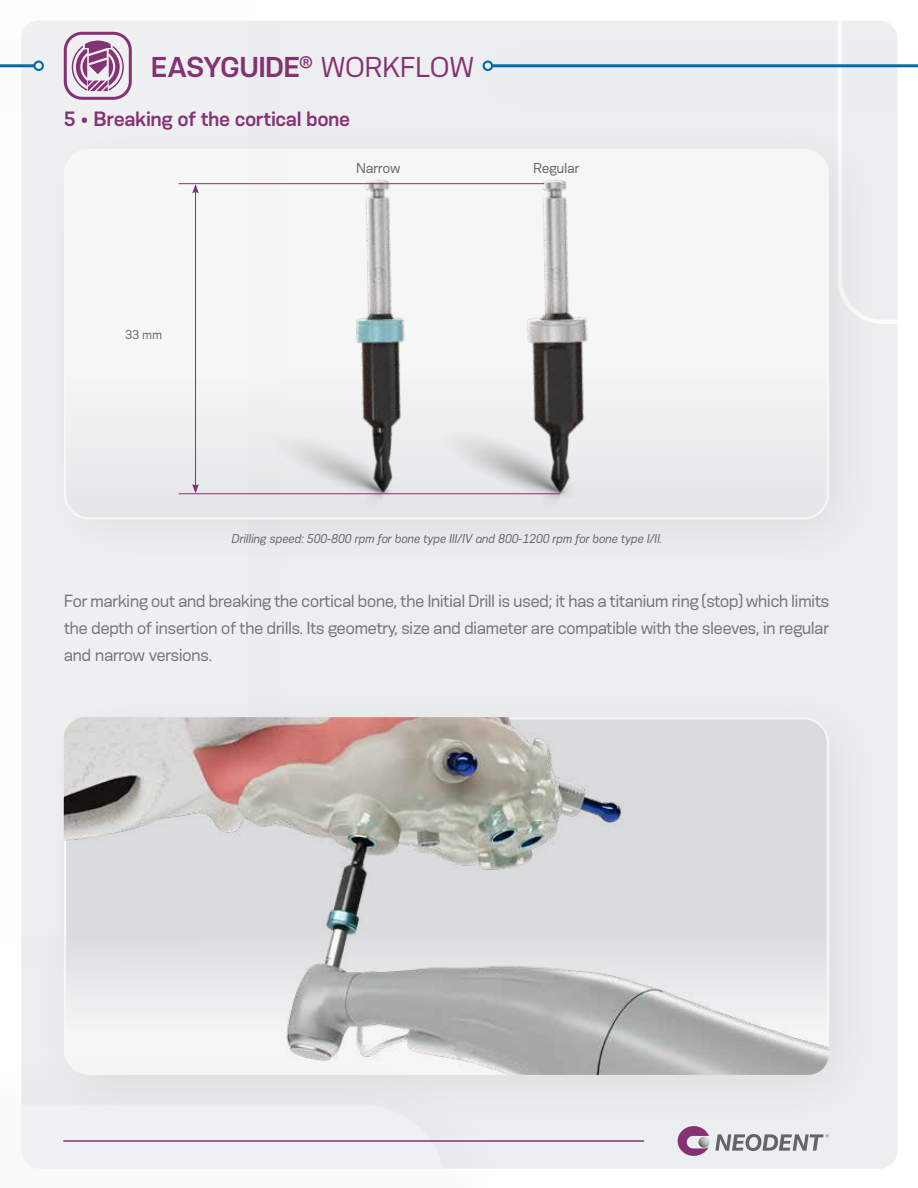
<style>
.page{position:relative;width:918px;height:1188px;background:#fff}
.page>*{position:absolute;margin:0;border:0;box-sizing:border-box;transform-origin:0 0}
.t1{font:600 27px "Konsens";letter-spacing:-.025em;color:#853275}
.t2{font:600 19.5px "Konsens";letter-spacing:-.02em;color:#853275}
.t3{font:16.5px/27px "Konsens";letter-spacing:-.04em;color:#727478;text-align:justify}
.t4{font:13.5px "Konsens";letter-spacing:-.025em;color:#636569}
.t5{font:italic 12px "Konsens";letter-spacing:-.025em;color:#636569}
.t6{font:12px "Konsens";color:#636569}
.s1{font-weight:400}
</style>
<div class="page">
<div style="left:21px;top:21px;width:876px;height:1148px;background:#edeeef;border-radius:18px"></div>
<div style="left:0;top:0;width:352px;height:1040px;background:#000;opacity:.1"></div>
<svg style="left:0;top:0;width:248px;height:936px"></svg>
<div style="left:0;top:1018px;width:550px;height:170px;background:#000;opacity:.1"></div>
<svg style="left:0;top:1104px;width:446px;height:84px"></svg>
<hr style="left:64px;top:1140px;width:580px;height:2px;background:#853275">
<svg style="left:678px;top:1137px;width:151px;height:19px"></svg>
<div style="left:23px;top:108px;width:869px;height:474px;background:#edeeef"></div>
<div style="left:65px;top:150px;width:763px;height:368px;background:linear-gradient(to bottom,#fafbfb,#ebeced);border-radius:24px"></div>
<div style="left:23px;top:676px;width:869px;height:461px;background:#ecedee"></div>
<img style="left:663px;top:21px;width:177px;height:503px">
<img style="left:168px;top:14px;width:495px;height:573px">
<img style="left:64px;top:717px;width:765px;height:358px">
<div style="left:0;top:23px;width:99px;height:107px;background:#000;opacity:.15"></div>
<hr style="left:0;top:64px;width:34px;height:3px;background:#006ca5">
<div style="left:33px;top:61px;width:11px;height:10px;border:2px solid #006ca5;border-radius:50%"></div>
<div style="left:450px;top:23px;width:468px;height:107px;background:#ecedee"></div>
<hr style="left:492px;top:64px;width:426px;height:3px;background:#006ca5">
<div style="left:483px;top:61px;width:10px;height:10px;border:2px solid #006ca5;border-radius:50%"></div>
<hr style="left:179px;top:183px;width:365px;height:1px;background:#853275">
<hr style="left:179px;top:493px;width:381px;height:1px;background:#853275">
<hr style="left:195px;top:191px;width:1px;height:295px;background:#853275">
<svg style="left:192px;top:184px;width:7px;height:9px"></svg>
<svg style="left:192px;top:484px;width:7px;height:9px"></svg>
<div style="left:64px;top:32px;width:68px;height:68px;border:3px solid #853275;border-radius:17px"></div>
<svg style="left:69px;top:39px;width:58px;height:52px"></svg>
<h1 class="t1" style="left:151px;top:50px;width:325px">EASYGUIDE<sup>®</sup> <span class="s1">WORKFLOW</span></h1>
<p class="t2" style="left:64px;top:107px;width:288px">5 • Breaking of the cortical bone</p>
<p class="t6" style="left:125px;top:327px;width:39px">33 mm</p>
<p class="t4" style="left:356px;top:160px;width:46px">Narrow</p>
<p class="t4" style="left:533px;top:160px;width:48px">Regular</p>
<p class="t5" style="left:232px;top:532px;width:432px">Drilling speed: 500-800 rpm for bone type III/IV and 800-1200 rpm for bone type I/II.</p>
<p class="t3" style="left:64px;top:587px;width:767px">For marking out and breaking the cortical bone, the Initial Drill is used; it has a titanium ring (stop) which limits the depth of insertion of the drills. Its geometry, size and diameter are compatible with the sleeves, in regular and narrow versions.</p>
</div>
